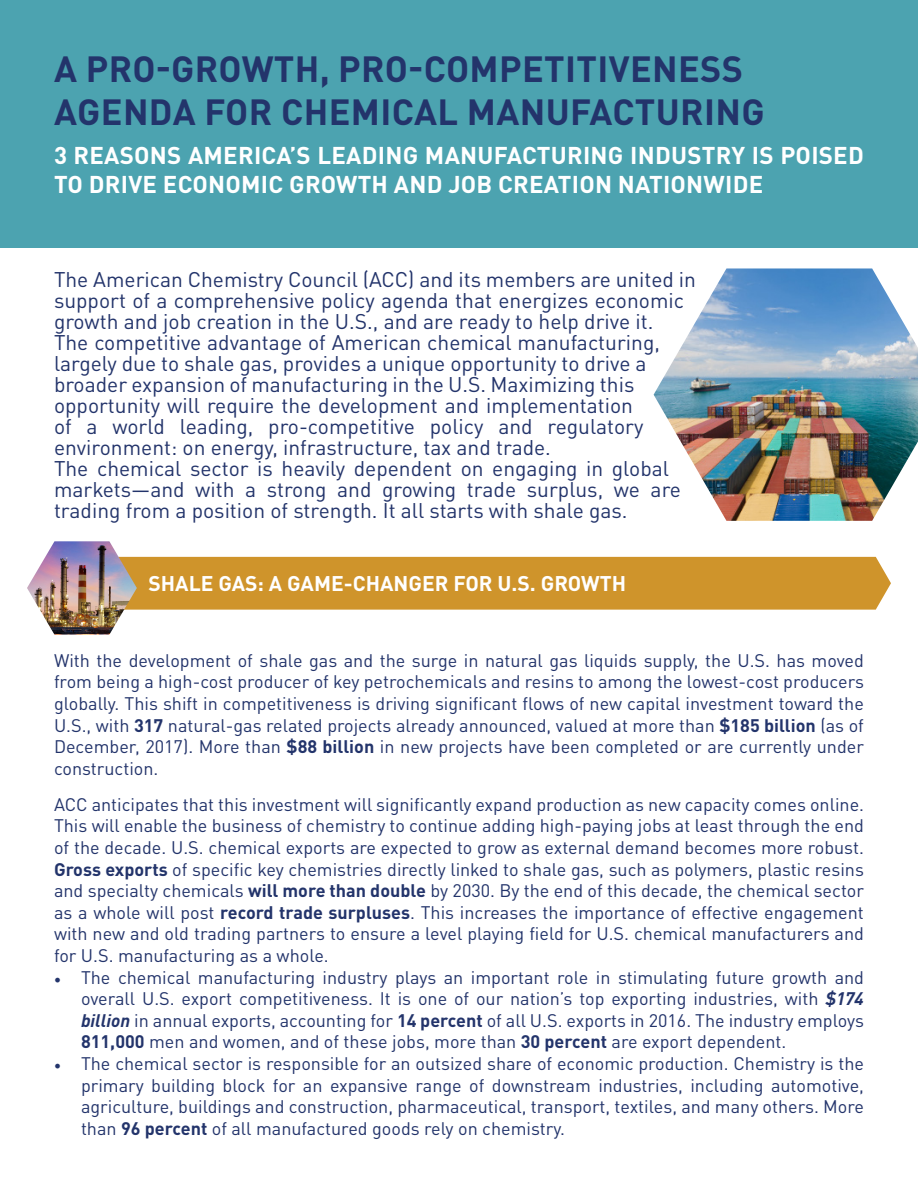
<style>
.page{position:relative;width:918px;height:1188px;background:#fff}
.page>*{position:absolute;margin:0;border:0;box-sizing:border-box;transform-origin:0 0}
.t1{font:700 36px/43.2px "DINOT";letter-spacing:.01em;color:#23346b}
.t2{font:700 24px/28.8px "DINOT";letter-spacing:.01em;color:#fff}
.t3{font:21px/21px "DINOT";color:#23346b}
.t4{font:700 21px "DINOT";color:#fff}
.t5{font:18px/21.6px "DINOT";color:#23346b;text-align:justify}
.s1{font-weight:700}
.s2{font-family:"Minion Pro"}
.s3{font-weight:700;font-style:italic}
</style>
<div class="page">
<div style="left:0;top:0;width:918px;height:248px;background:#4ca3b0"></div>
<div style="left:137px;top:557px;width:754px;height:53px;background:#cf942b"></div>
<img style="left:27px;top:541px;width:110px;height:94px">
<img style="left:654px;top:268px;width:264px;height:253px">
<h1 class="t1" style="left:54px;top:46px;width:712px">A PRO-GROWTH, PRO-COMPETITIVENESS<br>AGENDA FOR CHEMICAL MANUFACTURING</h1>
<h2 class="t2" style="left:54px;top:140px;width:811px">3 REASONS AMERICA’S LEADING MANUFACTURING INDUSTRY IS POISED<br>TO DRIVE ECONOMIC GROWTH AND JOB CREATION NATIONWIDE</h2>
<p class="t3" style="left:54px;top:269px;width:644px">The American Chemistry Council (ACC) and its members are united in support of a comprehensive policy agenda that energizes economic growth and job creation in the U.S., and are ready to help drive it.<br>The competitive advantage of American chemical manufacturing, largely due to shale gas, provides a unique opportunity to drive a broader expansion of manufacturing in the U.S. Maximizing this opportunity will require the development and implementation<br>of a world leading, pro-competitive policy and regulatory environment: on energy, infrastructure, tax and trade.<br>The chemical sector is heavily dependent on engaging in global markets—and with a strong and growing trade surplus, we are trading from a position of strength. It all starts with shale gas.</p>
<p class="t4" style="left:148px;top:570px;width:479px">SHALE GAS: A GAME-CHANGER FOR U.S. GROWTH</p>
<p class="t5" style="left:54px;top:649px;width:812px">With the development of shale gas and the surge in natural gas liquids supply, the U.S. has moved from being a high-cost producer of key petrochemicals and resins to among the lowest-cost producers globally. This shift in competitiveness is driving significant flows of new capital investment toward the U.S., with <span class="s1">317</span> natural-gas related projects already announced, valued at more than <span class="s1">$185 billion</span> (as of December, 2017). More than <span class="s1">$88 billion</span> in new projects have been completed or are currently under construction.</p>
<p class="t5" style="left:54px;top:793px;width:812px">ACC anticipates that this investment will significantly expand production as new capacity comes online.<br>This will enable the business of chemistry to continue adding high-paying jobs at least through the end of the decade. U.S. chemical exports are expected to grow as external demand becomes more robust.<br><span class="s1">Gross exports</span> of specific key chemistries directly linked to shale gas, such as polymers, plastic resins and specialty chemicals <span class="s1">will more than double</span> by 2030. By the end of this decade, the chemical sector as a whole will post <span class="s1">record trade surpluses</span>. This increases the importance of effective engagement with new and old trading partners to ensure a level playing field for U.S. chemical manufacturers and for U.S. manufacturing as a whole.</p>
<p class="t5" style="left:81px;top:966px;width:785px;text-indent:-27px"><span class="s2">•</span> The chemical manufacturing industry plays an important role in stimulating future growth and overall U.S. export competitiveness. It is one of our nation’s top exporting industries, with <span class="s3">$174 billion</span> in annual exports, accounting for <span class="s1">14 percent</span> of all U.S. exports in 2016. The industry employs <span class="s1">811,000</span> men and women, and of these jobs, more than <span class="s1">30 percent</span> are export dependent.</p>
<p class="t5" style="left:81px;top:1052px;width:785px;text-indent:-27px"><span class="s2">•</span> The chemical sector is responsible for an outsized share of economic production. Chemistry is the primary building block for an expansive range of downstream industries, including automotive, agriculture, buildings and construction, pharmaceutical, transport, textiles, and many others. More than <span class="s1">96 percent</span> of all manufactured goods rely on chemistry.</p>
</div>
